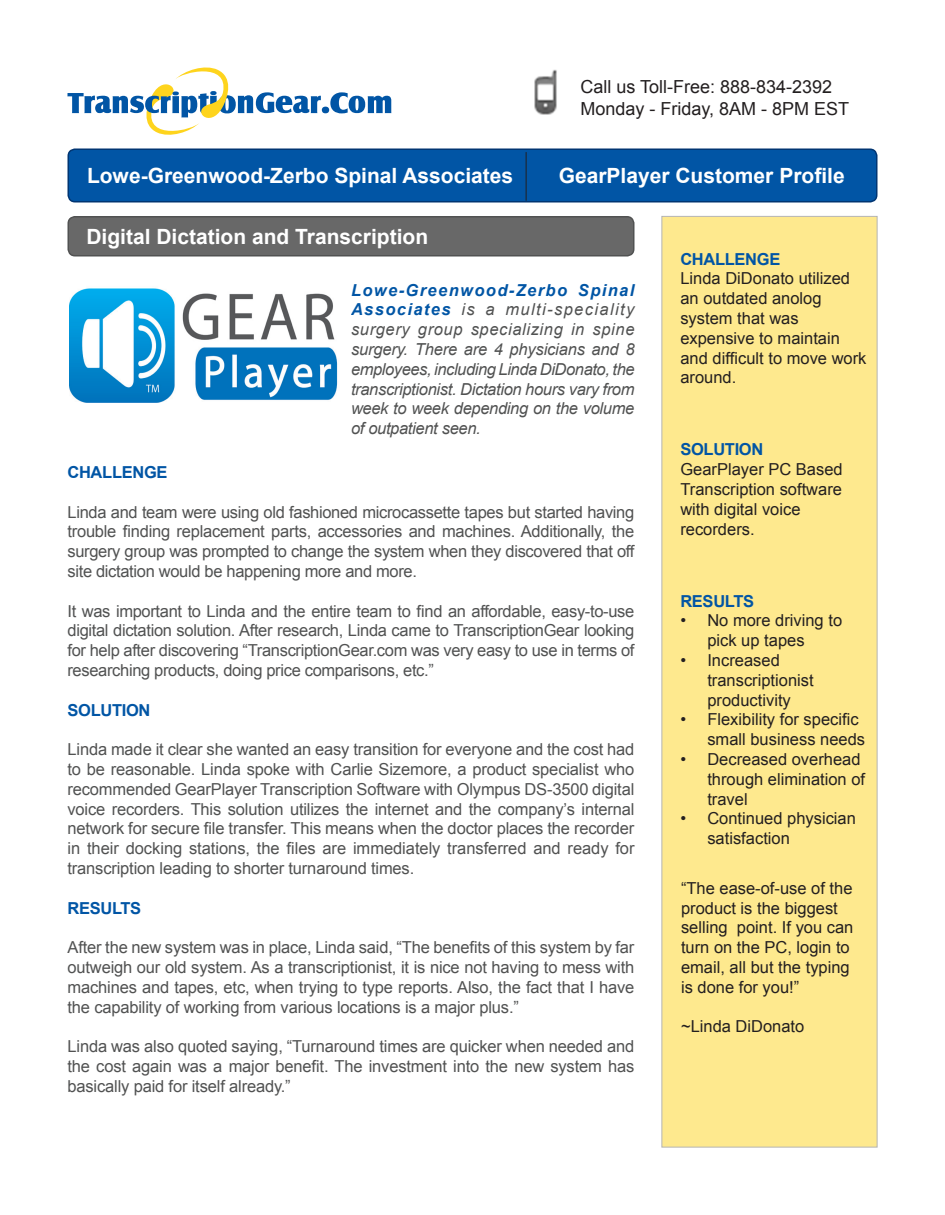
<style>
.page{position:relative;width:945px;height:1215px;background:#fff}
.page>*{position:absolute;margin:0;border:0;box-sizing:border-box;transform-origin:0 0}
.t1{font:700 21px "Arial";color:#fff}
.t2{font:18px "Arial";color:#231f20}
.t3{font:16.5px/19.8px "Arial";letter-spacing:-.01em;color:#515252;text-align:justify}
.t4{font:16.5px/19.8px "Arial";color:#231f20}
.t5{font:italic 16.5px/19.8px "Arial";letter-spacing:-.02em;color:#515252;text-align:justify}
.t6{font:700 16.5px "Arial";letter-spacing:-.02em;color:#0155a5}
.s1{font-weight:700;color:#0155a5}
</style>
<div class="page">
<div style="left:68px;top:149px;width:809px;height:53px;background:#0155a5;border-radius:7px"></div>
<div style="left:68px;top:148px;width:810px;height:54px;border:2px solid #013572;border-radius:7px"></div>
<svg style="left:68px;top:68px;width:324px;height:67px"></svg>
<div style="left:662px;top:216px;width:216px;height:932px;background:#fee98e"></div>
<div style="left:68px;top:217px;width:566px;height:39px;background:#686868;border-radius:7px"></div>
<div style="left:68px;top:216px;width:566px;height:40px;border:2px solid #515252;border-radius:7px"></div>
<hr style="left:526px;top:152px;width:1px;height:49px;background:#231f20">
<img style="left:534px;top:69px;width:23px;height:46px">
<img style="left:69px;top:288px;width:269px;height:114px">
<p class="t1" style="left:87px;top:162px;width:428px">Lowe-Greenwood-Zerbo Spinal Associates</p>
<p class="t1" style="left:86px;top:223px;width:343px">Digital Dictation and Transcription</p>
<p class="t2" style="left:580px;top:75px;width:253px">Call us Toll-Free: 888-834-2392</p>
<p class="t2" style="left:580px;top:97px;width:270px">Monday - Friday, 8AM - 8PM EST</p>
<p class="t1" style="left:559px;top:162px;width:287px">GearPlayer Customer Profile</p>
<p class="t5" style="left:351px;top:280px;width:285px"><span class="s1">Lowe-Greenwood-Zerbo Spinal Associates</span> is a multi-speciality surgery group specializing in spine surgery. There are 4 physicians and 8 employees, including Linda DiDonato, the transcriptionist. Dictation hours vary from week to week depending on the volume of outpatient seen.</p>
<p class="t6" style="left:68px;top:461px;width:102px">CHALLENGE</p>
<p class="t3" style="left:68px;top:502px;width:568px">Linda and team were using old fashioned microcassette tapes but started having trouble finding replacement parts, accessories and machines. Additionally, the surgery group was prompted to change the system when they discovered that off site dictation would be happening more and more.</p>
<p class="t3" style="left:68px;top:601px;width:568px">It was important to Linda and the entire team to find an affordable, easy-to-use digital dictation solution. After research, Linda came to TranscriptionGear looking for help after discovering “TranscriptionGear.com was very easy to use in terms of researching products, doing price comparisons, etc.”</p>
<p class="t6" style="left:68px;top:699px;width:84px">SOLUTION</p>
<p class="t3" style="left:68px;top:740px;width:569px">Linda made it clear she wanted an easy transition for everyone and the cost had to be reasonable. Linda spoke with Carlie Sizemore, a product specialist who recommended GearPlayer Transcription Software with Olympus DS-3500 digital voice recorders. This solution utilizes the internet and the company’s internal network for secure file transfer. This means when the doctor places the recorder in their docking stations, the files are immediately transferred and ready for transcription leading to shorter turnaround times.</p>
<p class="t6" style="left:68px;top:897px;width:75px">RESULTS</p>
<p class="t3" style="left:68px;top:938px;width:568px">After the new system was in place, Linda said, “The benefits of this system by far outweigh our old system. As a transcriptionist, it is nice not having to mess with machines and tapes, etc, when trying to type reports. Also, the fact that I have the capability of working from various locations is a major plus.”</p>
<p class="t3" style="left:68px;top:1037px;width:568px">Linda was also quoted saying, “Turnaround times are quicker when needed and the cost again was a major benefit. The investment into the new system has basically paid for itself already.”</p>
<p class="t6" style="left:680px;top:248px;width:102px">CHALLENGE</p>
<p class="t4" style="left:680px;top:269px;width:188px">Linda DiDonato utilized an outdated anolog system that was expensive to maintain and difficult to move work around.</p>
<p class="t6" style="left:680px;top:439px;width:84px">SOLUTION</p>
<p class="t4" style="left:680px;top:460px;width:164px">GearPlayer PC Based<br>Transcription software with digital voice recorders.</p>
<p class="t6" style="left:680px;top:590px;width:75px">RESULTS</p>
<p class="t4" style="left:707px;top:611px;width:136px;text-indent:-27px">• No more driving to pick up tapes</p>
<p class="t4" style="left:707px;top:650px;width:108px;text-indent:-27px">• Increased transcriptionist productivity</p>
<p class="t4" style="left:707px;top:710px;width:159px;text-indent:-27px">• Flexibility for specific small business needs</p>
<p class="t4" style="left:707px;top:749px;width:159px;text-indent:-27px">• Decreased overhead through elimination of travel</p>
<p class="t4" style="left:707px;top:809px;width:150px;text-indent:-27px">• Continued physician satisfaction</p>
<p class="t4" style="left:681px;top:878px;width:174px">“The ease-of-use of the product is the biggest selling point. If you can turn on the PC, login to email, all but the typing is done for you!”</p>
<p class="t4" style="left:681px;top:1017px;width:125px">~Linda DiDonato</p>
</div>
